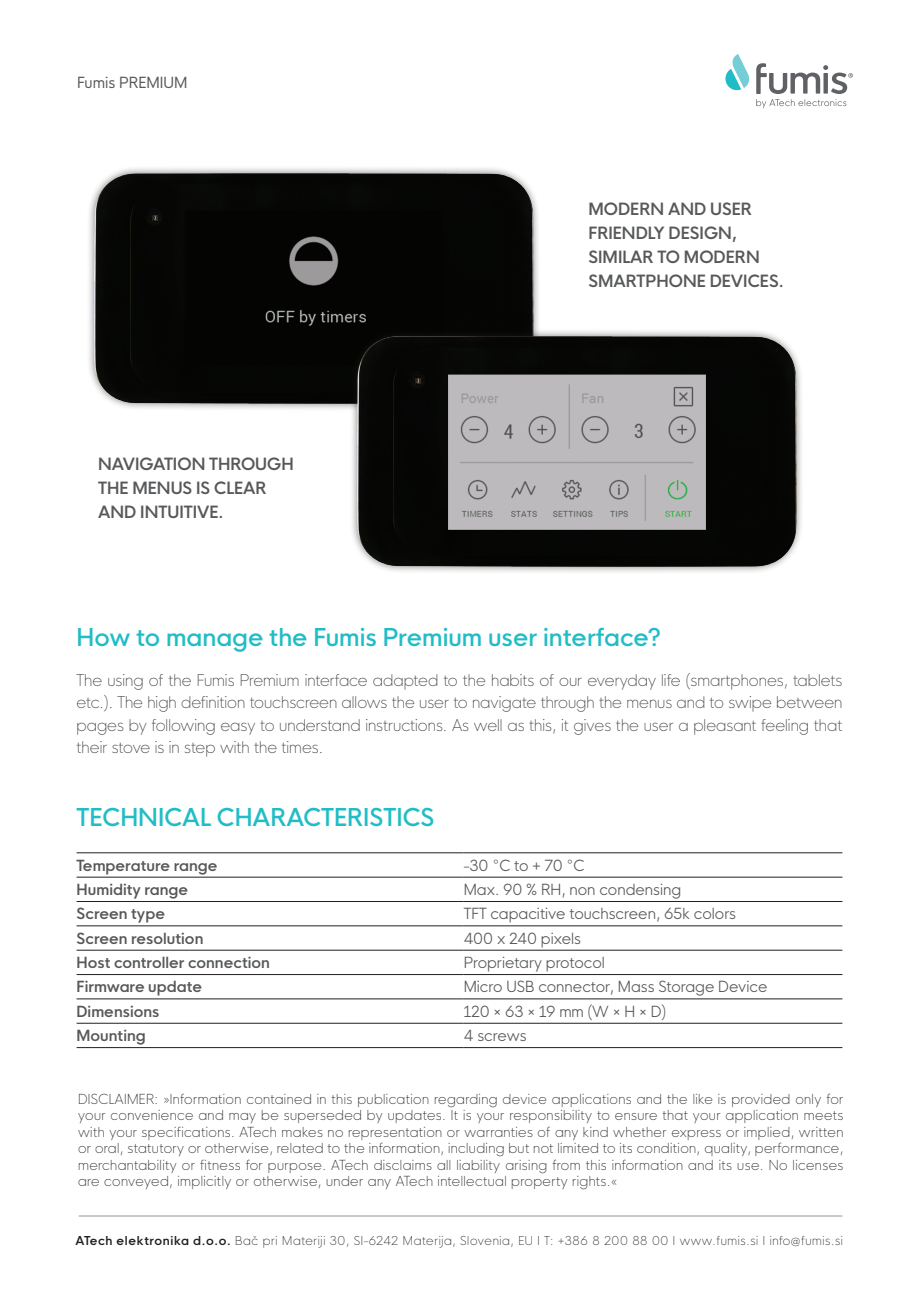
<style>
.page{position:relative;width:919px;height:1289px;background:#fff}
.page>*{position:absolute;margin:0;border:0;box-sizing:border-box;transform-origin:0 0}
.t1{font:500 24px "HK Nova";color:#21bdc6}
.t2{font:600 16.5px "HK Nova";color:#57585a}
.t3{font:200 15.75px/22.5px "HK Nova";color:#3e3e3f;text-align:justify}
.t4{font:300 15px "HK Nova";color:#57585a}
.t5{font:600 15px "HK Nova";color:#57585a}
.t6{font:15px "HK Nova";color:#57585a}
.t7{font:200 13.5px/16.5px "HK Nova";letter-spacing:.03em;color:#231f20;text-align:justify}
.t8{font:200 12px "HK Nova";letter-spacing:.05em;color:#231f20}
.s1{font-weight:600}
</style>
<div class="page">
<div style="left:86px;top:165px;width:455px;height:246px;background:#231f20;opacity:.59"></div>
<div style="left:94px;top:173px;width:439px;height:230px;background:#050604"></div>
<div style="left:349px;top:328px;width:455px;height:246px;background:#231f20;opacity:.59"></div>
<img style="left:357px;top:336px;width:439px;height:230px">
<svg style="left:725px;top:54px;width:24px;height:36px"></svg>
<svg style="left:756px;top:63px;width:97px;height:45px"></svg>
<hr style="left:77px;top:852px;width:386px;height:1px;background:#231f20">
<hr style="left:463px;top:852px;width:379px;height:1px;background:#231f20">
<hr style="left:77px;top:876px;width:386px;height:1px;background:#231f20">
<hr style="left:463px;top:876px;width:379px;height:1px;background:#231f20">
<hr style="left:77px;top:901px;width:386px;height:1px;background:#231f20">
<hr style="left:463px;top:901px;width:379px;height:1px;background:#231f20">
<hr style="left:77px;top:925px;width:386px;height:1px;background:#231f20">
<hr style="left:463px;top:925px;width:379px;height:1px;background:#231f20">
<hr style="left:77px;top:949px;width:386px;height:1px;background:#231f20">
<hr style="left:463px;top:949px;width:379px;height:1px;background:#231f20">
<hr style="left:77px;top:974px;width:386px;height:1px;background:#231f20">
<hr style="left:463px;top:974px;width:379px;height:1px;background:#231f20">
<hr style="left:77px;top:998px;width:386px;height:1px;background:#231f20">
<hr style="left:463px;top:998px;width:379px;height:1px;background:#231f20">
<hr style="left:77px;top:1022px;width:386px;height:1px;background:#231f20">
<hr style="left:463px;top:1022px;width:379px;height:1px;background:#231f20">
<hr style="left:77px;top:1047px;width:386px;height:1px;background:#231f20">
<hr style="left:463px;top:1047px;width:379px;height:1px;background:#231f20">
<hr style="left:79px;top:1215px;width:763px;height:1px;background:#939598">
<p class="t6" style="left:77px;top:69px;width:112px">Fumis PREMIUM</p>
<p class="t2" style="left:98px;top:450px;width:197px">NAVIGATION THROUGH</p>
<p class="t2" style="left:98px;top:474px;width:170px">THE MENUS IS CLEAR</p>
<p class="t2" style="left:98px;top:498px;width:127px">AND INTUITIVE.</p>
<p class="t2" style="left:588px;top:194px;width:165px">MODERN AND USER</p>
<p class="t2" style="left:588px;top:218px;width:150px">FRIENDLY DESIGN,</p>
<p class="t2" style="left:588px;top:242px;width:173px">SIMILAR TO MODERN</p>
<p class="t2" style="left:588px;top:266px;width:197px">SMARTPHONE DEVICES.</p>
<p class="t1" style="left:77px;top:617px;width:586px">How to manage the Fumis Premium user interface?</p>
<p class="t3" style="left:77px;top:667px;width:767px">The using of the Fumis Premium interface adapted to the habits of our everyday life (smartphones, tablets etc.). The high definition touchscreen allows the user to navigate through the menus and to swipe between pages by following easy to understand instructions. As well as this, it gives the user a pleasant feeling that their stove is in step with the times.</p>
<p class="t1" style="left:77px;top:797px;width:359px">TECHNICAL CHARACTERISTICS</p>
<p class="t5" style="left:77px;top:852px;width:142px">Temperature range</p>
<p class="t4" style="left:463px;top:852px;width:122px">-30 °C to + 70 °C</p>
<p class="t5" style="left:77px;top:876px;width:113px">Humidity range</p>
<p class="t4" style="left:463px;top:876px;width:219px">Max. 90 % RH, non condensing</p>
<p class="t5" style="left:77px;top:900px;width:90px">Screen type</p>
<p class="t4" style="left:463px;top:900px;width:274px">TFT capacitive touchscreen, 65k colors</p>
<p class="t5" style="left:77px;top:925px;width:128px">Screen resolution</p>
<p class="t4" style="left:463px;top:925px;width:119px">400 x 240 pixels</p>
<p class="t5" style="left:77px;top:949px;width:195px">Host controller connection</p>
<p class="t4" style="left:463px;top:949px;width:142px">Proprietary protocol</p>
<p class="t5" style="left:77px;top:973px;width:127px">Firmware update</p>
<p class="t4" style="left:463px;top:973px;width:305px">Micro USB connector, Mass Storage Device</p>
<p class="t5" style="left:77px;top:998px;width:84px">Dimensions</p>
<p class="t4" style="left:463px;top:998px;width:204px">120 × 63 × 19 mm (W × H × D)</p>
<p class="t5" style="left:77px;top:1022px;width:71px">Mounting</p>
<p class="t4" style="left:463px;top:1022px;width:64px">4 screws</p>
<p class="t7" style="left:78px;top:1088px;width:766px">DISCLAIMER: »Information contained in this publication regarding device applications and the like is provided only for your convenience and may be superseded by updates. It is your responsibility to ensure that your application meets with your specifications. ATech makes no representation or warranties of any kind whether express or implied, written or oral, statutory or otherwise, related to the information, including but not limited to its condition, quality, performance, merchantability or fitness for purpose. ATech disclaims all liability arising from this information and its use. No licenses are conveyed, implicitly or otherwise, under any ATech intellectual property rights.«</p>
<p class="t8" style="left:75px;top:1230px;width:769px"><span class="s1">ATech elektronika d.o.o.</span> Bač pri Materiji 30, SI-6242 Materija, Slovenia, EU I T: +386 8 200 88 00 I www.fumis.si I info@fumis.si</p>
</div>
